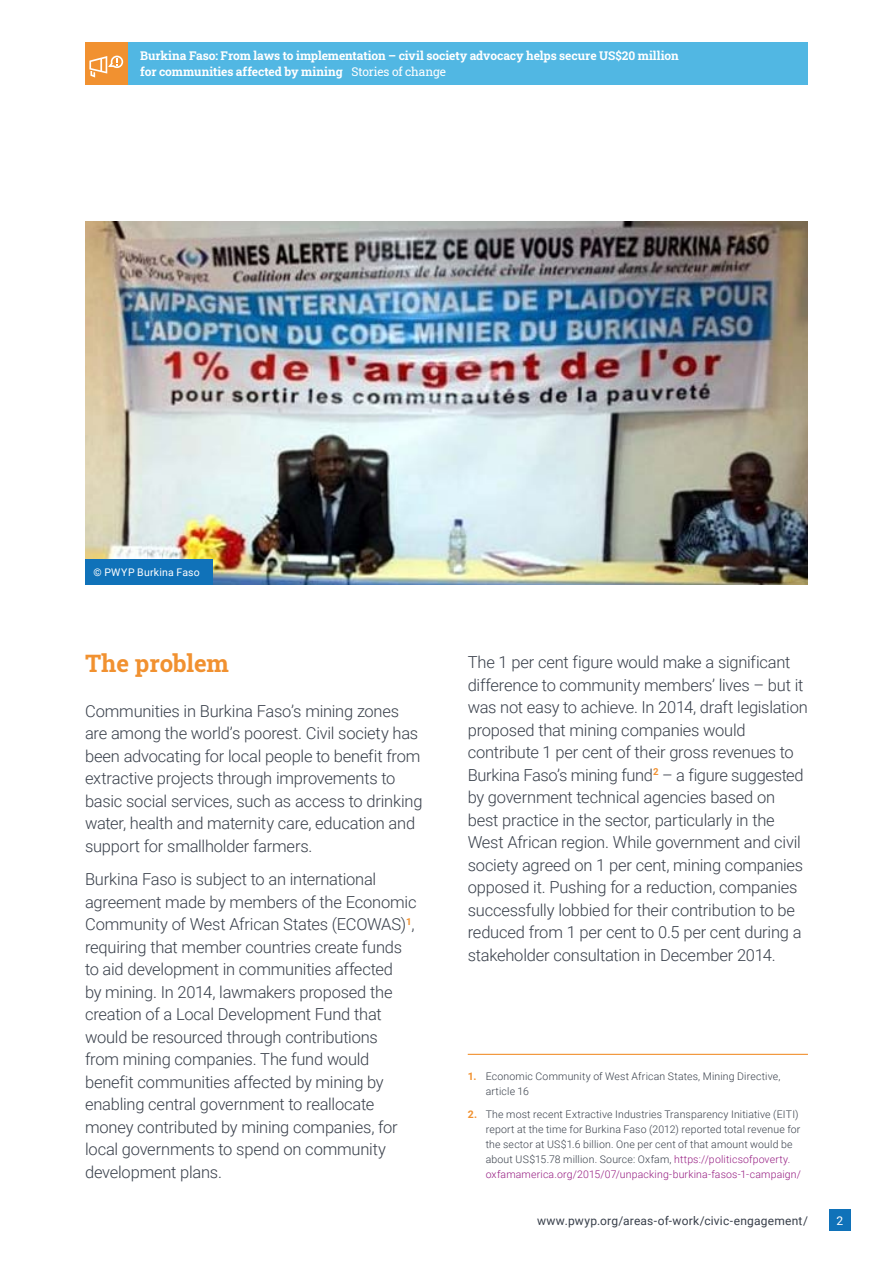
<style>
.page{position:relative;width:893px;height:1263px;background:#fff}
.page>*{position:absolute;margin:0;border:0;box-sizing:border-box;transform-origin:0 0}
.t1{font:700 24px "Roboto Slab";letter-spacing:-.005em;color:#f19130}
.t2{font:300 16.5px/22.5px "Roboto";letter-spacing:-.015em;color:#383f4a}
.t3{font:700 12px/15.8px "Roboto Slab";letter-spacing:-.005em;color:#fff}
.t4{font:12px "Roboto";letter-spacing:.015em;color:#383f4a}
.t5{font:12px "Roboto";color:#fff}
.t6{font:300 10.5px/15px "Roboto";letter-spacing:.015em;color:#383f4a}
.t7{font:10.5px "Roboto";letter-spacing:.025em;color:#fff}
.s1{font-weight:400}
.s2{font-weight:700;color:#f19130}
.s3{color:#951b81}
</style>
<div class="page">
<div style="left:829px;top:1210px;width:21px;height:21px;background:#1072b9"></div>
<div style="left:128px;top:43px;width:680px;height:42px;background:#51b7e3"></div>
<div style="left:85px;top:43px;width:43px;height:42px;background:#f19130"></div>
<svg style="left:89px;top:56px;width:34px;height:22px"></svg>
<hr style="left:468px;top:1054px;width:340px;height:1px;background:#f19130">
<img style="left:85px;top:221px;width:723px;height:364px">
<div style="left:85px;top:559px;width:128px;height:26px;background:#1072b9"></div>
<p class="t3" style="left:140px;top:48px;width:540px">Burkina Faso: From laws to implementation – civil society advocacy helps secure US$20 million for communities affected by mining <span class="s1">Stories of change</span></p>
<p class="t7" style="left:94px;top:564px;width:108px">© PWYP Burkina Faso</p>
<h1 class="t1" style="left:85px;top:646px;width:146px">The problem</h1>
<p class="t2" style="left:85px;top:699px;width:339px">Communities in Burkina Faso’s mining zones are among the world’s poorest. Civil society has been advocating for local people to benefit from extractive projects through improvements to basic social services, such as access to drinking water, health and maternity care, education and support for smallholder farmers.</p>
<p class="t2" style="left:85px;top:868px;width:333px">Burkina Faso is subject to an international agreement made by members of the Economic Community of West African States (ECOWAS)<sup>1</sup>, requiring that member countries create funds to aid development in communities affected<br>by mining. In 2014, lawmakers proposed the creation of a Local Development Fund that would be resourced through contributions<br>from mining companies. The fund would benefit communities affected by mining by enabling central government to reallocate money contributed by mining companies, for local governments to spend on community development plans.</p>
<p class="t2" style="left:468px;top:651px;width:342px">The 1 per cent figure would make a significant difference to community members’ lives – but it was not easy to achieve. In 2014, draft legislation proposed that mining companies would contribute 1 per cent of their gross revenues to Burkina Faso’s mining fund<sup>2</sup> – a figure suggested by government technical agencies based on best practice in the sector, particularly in the West African region. While government and civil society agreed on 1 per cent, mining companies opposed it. Pushing for a reduction, companies successfully lobbied for their contribution to be reduced from 1 per cent to 0.5 per cent during a stakeholder consultation in December 2014.</p>
<p class="t6" style="left:486px;top:1069px;width:296px;text-indent:-18px"><span class="s2">1.</span> Economic Community of West African States, Mining Directive, article 16</p>
<p class="t6" style="left:486px;top:1106px;width:317px;text-indent:-18px"><span class="s2">2.</span> The most recent Extractive Industries Transparency Initiative (EITI) report at the time for Burkina Faso (2012) reported total revenue for the sector at US$1.6 billion. One per cent of that amount would be about US$15.78 million. Source: Oxfam, <span class="s3">https://politicsofpoverty. oxfamamerica.org/2015/07/unpacking-burkina-fasos-1-campaign/</span></p>
<p class="t4" style="left:537px;top:1212px;width:272px">www.pwyp.org/areas-of-work/civic-engagement/</p>
<p class="t5" style="left:836px;top:1212px;width:8px">2</p>
</div>
